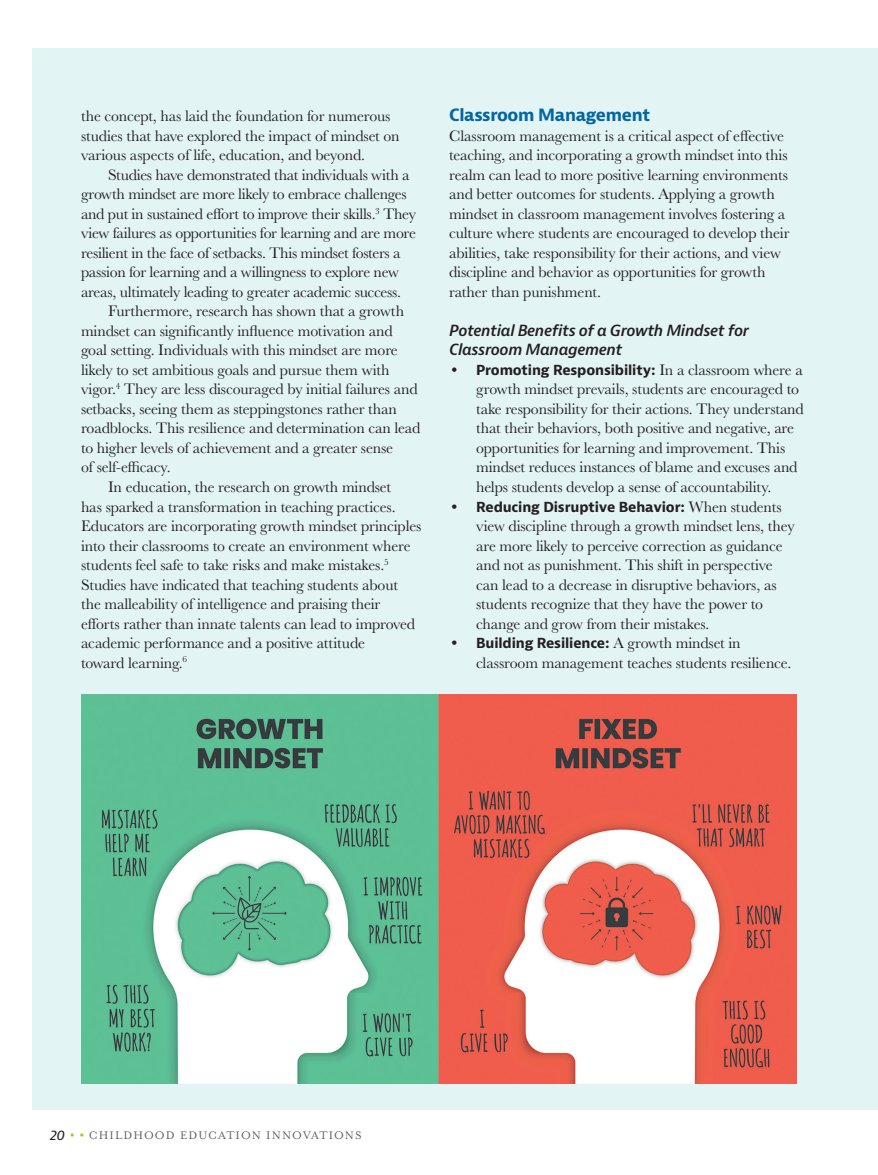
<style>
.page{position:relative;width:878px;height:1175px;background:#fff}
.page>*{position:absolute;margin:0;border:0;box-sizing:border-box;transform-origin:0 0}
.t1{font:700 16.5px "Bernina Sans";letter-spacing:-.02em;color:#0166a5}
.t2{font:15.75px/19.5px "Baskerville URW";letter-spacing:-.01em;color:#231f20}
.t3{font:italic 600 15px/19.5px "Bernina Sans";letter-spacing:-.02em;color:#231f20}
.t4{font:700 13.5px "Bernina Sans";letter-spacing:-.01em;color:#231f20}
.t5{font:12.6px "Mrs Eaves OT";letter-spacing:.08em;color:#5f5f62}
.s1{font-family:"Baskerville URW";font-weight:400;font-size:15.75px}
.s2{font-family:"Bernina Sans";font-style:italic;font-size:13.5px;color:#231f20}
.s3{font-family:"Mrs Eaves Small Caps OT";font-size:21px;color:#9ecb3a}
</style>
<div class="page">
<div style="left:32px;top:49px;width:846px;height:1060px;background:#e3f4f5"></div>
<img style="left:81px;top:695px;width:715px;height:388px">
<p class="t2" style="left:81px;top:106px;width:320px">the concept, has laid the foundation for numerous studies that have explored the impact of mindset on various aspects of life, education, and beyond.</p>
<p class="t2" style="left:108px;top:164px;width:303px">Studies have demonstrated that individuals with a</p>
<p class="t2" style="left:81px;top:184px;width:327px">growth mindset are more likely to embrace challenges</p>
<p class="t2" style="left:81px;top:203px;width:336px">and put in sustained effort to improve their skills.<sup>3</sup> They</p>
<p class="t2" style="left:81px;top:223px;width:336px">view failures as opportunities for learning and are more</p>
<p class="t2" style="left:81px;top:242px;width:321px">resilient in the face of setbacks. This mindset fosters a</p>
<p class="t2" style="left:81px;top:262px;width:319px">passion for learning and a willingness to explore new</p>
<p class="t2" style="left:81px;top:281px;width:321px">areas, ultimately leading to greater academic success.</p>
<p class="t2" style="left:108px;top:301px;width:297px">Furthermore, research has shown that a growth</p>
<p class="t2" style="left:81px;top:320px;width:313px">mindset can significantly influence motivation and</p>
<p class="t2" style="left:81px;top:340px;width:318px">goal setting. Individuals with this mindset are more</p>
<p class="t2" style="left:81px;top:359px;width:310px">likely to set ambitious goals and pursue them with</p>
<p class="t2" style="left:81px;top:379px;width:338px">vigor.<sup>4</sup> They are less discouraged by initial failures and</p>
<p class="t2" style="left:81px;top:398px;width:317px">setbacks, seeing them as steppingstones rather than</p>
<p class="t2" style="left:81px;top:418px;width:341px">roadblocks. This resilience and determination can lead</p>
<p class="t2" style="left:81px;top:437px;width:313px">to higher levels of achievement and a greater sense</p>
<p class="t2" style="left:81px;top:457px;width:91px">of self-efficacy.</p>
<p class="t2" style="left:108px;top:476px;width:284px">In education, the research on growth mindset</p>
<p class="t2" style="left:81px;top:496px;width:316px">has sparked a transformation in teaching practices.</p>
<p class="t2" style="left:81px;top:515px;width:342px">Educators are incorporating growth mindset principles</p>
<p class="t2" style="left:81px;top:535px;width:331px">into their classrooms to create an environment where</p>
<p class="t2" style="left:81px;top:554px;width:309px">students feel safe to take risks and make mistakes.<sup>5</sup></p>
<p class="t2" style="left:81px;top:574px;width:318px">Studies have indicated that teaching students about</p>
<p class="t2" style="left:81px;top:593px;width:301px">the malleability of intelligence and praising their</p>
<p class="t2" style="left:81px;top:613px;width:335px">efforts rather than innate talents can lead to improved</p>
<p class="t2" style="left:81px;top:632px;width:285px">academic performance and a positive attitude</p>
<p class="t2" style="left:81px;top:652px;width:108px">toward learning.<sup>6</sup></p>
<p class="t1" style="left:449px;top:105px;width:203px">Classroom Management</p>
<p class="t2" style="left:449px;top:125px;width:342px">Classroom management is a critical aspect of effective teaching, and incorporating a growth mindset into this realm can lead to more positive learning environments and better outcomes for students. Applying a growth mindset in classroom management involves fostering a culture where students are encouraged to develop their abilities, take responsibility for their actions, and view discipline and behavior as opportunities for growth rather than punishment.</p>
<p class="t3" style="left:449px;top:321px;width:301px">Potential Benefits of a Growth Mindset for<br>Classroom Management</p>
<p class="t4" style="left:449px;top:361px;width:355px"><span class="s1">•</span> Promoting Responsibility: <span class="s1">In a classroom where a</span></p>
<p class="t2" style="left:476px;top:379px;width:329px">growth mindset prevails, students are encouraged to take responsibility for their actions. They understand that their behaviors, both positive and negative, are opportunities for learning and improvement. This mindset reduces instances of blame and excuses and helps students develop a sense of accountability.</p>
<p class="t4" style="left:449px;top:498px;width:334px"><span class="s1">•</span> Reducing Disruptive Behavior: <span class="s1">When students</span></p>
<p class="t2" style="left:476px;top:515px;width:320px">view discipline through a growth mindset lens, they are more likely to perceive correction as guidance and not as punishment. This shift in perspective can lead to a decrease in disruptive behaviors, as students recognize that they have the power to change and grow from their mistakes.</p>
<p class="t4" style="left:449px;top:634px;width:293px"><span class="s1">•</span> Building Resilience: <span class="s1">A growth mindset in</span></p>
<p class="t2" style="left:476px;top:652px;width:317px">classroom management teaches students resilience.</p>
<p class="t5" style="left:50px;top:1128px;width:313px"><span class="s2">20</span> <span class="s3">• •</span> CHILDHOOD EDUCATION INNOVATIONS</p>
</div>
